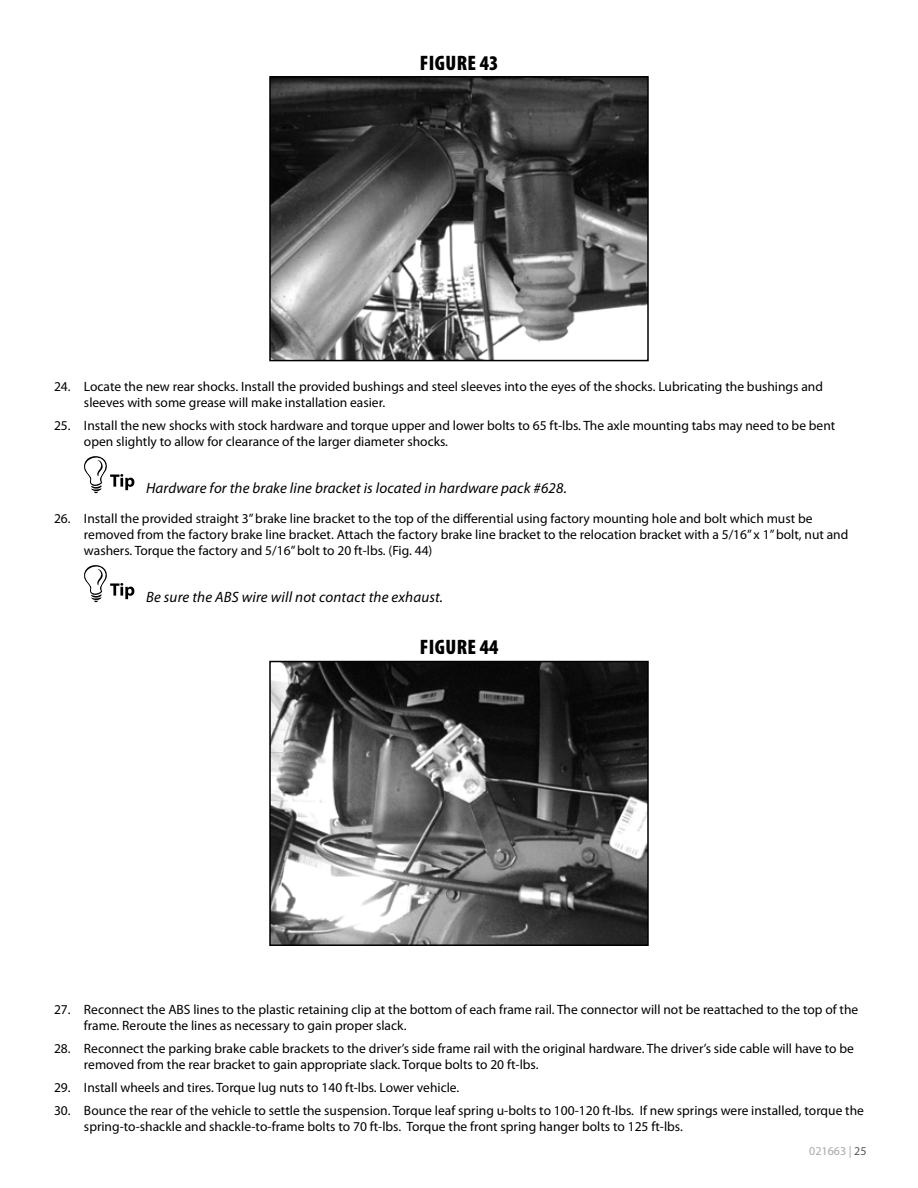
<style>
.page{position:relative;width:918px;height:1188px;background:#fff}
.page>*{position:absolute;margin:0;border:0;box-sizing:border-box;transform-origin:0 0}
.t1{font:900 condensed 21px "Myriad Pro";letter-spacing:.02em;color:#000}
.t2{font:italic 15px "Myriad Pro";letter-spacing:.01em;color:#000}
.t3{font:13.5px/16.2px "Myriad Pro";color:#000}
.t4{font:12px "Myriad Pro";color:#a7a9ac}
.s1{color:#58595b}
</style>
<div class="page">
<img style="left:272px;top:79px;width:374px;height:279px">
<div style="left:269px;top:76px;width:380px;height:285px;border:2px solid #000"></div>
<svg style="left:84px;top:456px;width:50px;height:38px"></svg>
<svg style="left:84px;top:565px;width:50px;height:38px"></svg>
<img style="left:272px;top:664px;width:374px;height:279px">
<div style="left:269px;top:661px;width:380px;height:285px;border:2px solid #000"></div>
<h1 class="t1" style="left:420px;top:51px;width:80px">FIGURE 43</h1>
<p class="t3" style="left:84px;top:378px;width:740px;text-indent:-30px">24. Locate the new rear shocks. Install the provided bushings and steel sleeves into the eyes of the shocks. Lubricating the bushings and sleeves with some grease will make installation easier.</p>
<p class="t3" style="left:84px;top:417px;width:753px;text-indent:-30px">25. Install the new shocks with stock hardware and torque upper and lower bolts to 65 ft-lbs. The axle mounting tabs may need to be bent open slightly to allow for clearance of the larger diameter shocks.</p>
<p class="t2" style="left:146px;top:479px;width:422px">Hardware for the brake line bracket is located in hardware pack #628.</p>
<p class="t3" style="left:84px;top:510px;width:766px;text-indent:-30px">26. Install the provided straight 3” brake line bracket to the top of the differential using factory mounting hole and bolt which must be removed from the factory brake line bracket. Attach the factory brake line bracket to the relocation bracket with a 5/16” x 1” bolt, nut and washers. Torque the factory and 5/16” bolt to 20 ft-lbs. (Fig. 44)</p>
<p class="t2" style="left:146px;top:588px;width:299px">Be sure the ABS wire will not contact the exhaust.</p>
<h1 class="t1" style="left:420px;top:636px;width:80px">FIGURE 44</h1>
<p class="t3" style="left:84px;top:1001px;width:776px;text-indent:-30px">27. Reconnect the ABS lines to the plastic retaining clip at the bottom of each frame rail. The connector will not be reattached to the top of the frame. Reroute the lines as necessary to gain proper slack.</p>
<p class="t3" style="left:84px;top:1040px;width:771px;text-indent:-30px">28. Reconnect the parking brake cable brackets to the driver’s side frame rail with the original hardware. The driver’s side cable will have to be removed from the rear bracket to gain appropriate slack. Torque bolts to 20 ft-lbs.</p>
<p class="t3" style="left:54px;top:1079px;width:407px">29. Install wheels and tires. Torque lug nuts to 140 ft-lbs. Lower vehicle.</p>
<p class="t3" style="left:84px;top:1102px;width:782px;text-indent:-30px">30. Bounce the rear of the vehicle to settle the suspension. Torque leaf spring u-bolts to 100-120 ft-lbs. If new springs were installed, torque the spring-to-shackle and shackle-to-frame bolts to 70 ft-lbs. Torque the front spring hanger bolts to 125 ft-lbs.</p>
<p class="t4" style="left:809px;top:1143px;width:59px">021663 | <span class="s1">25</span></p>
</div>
